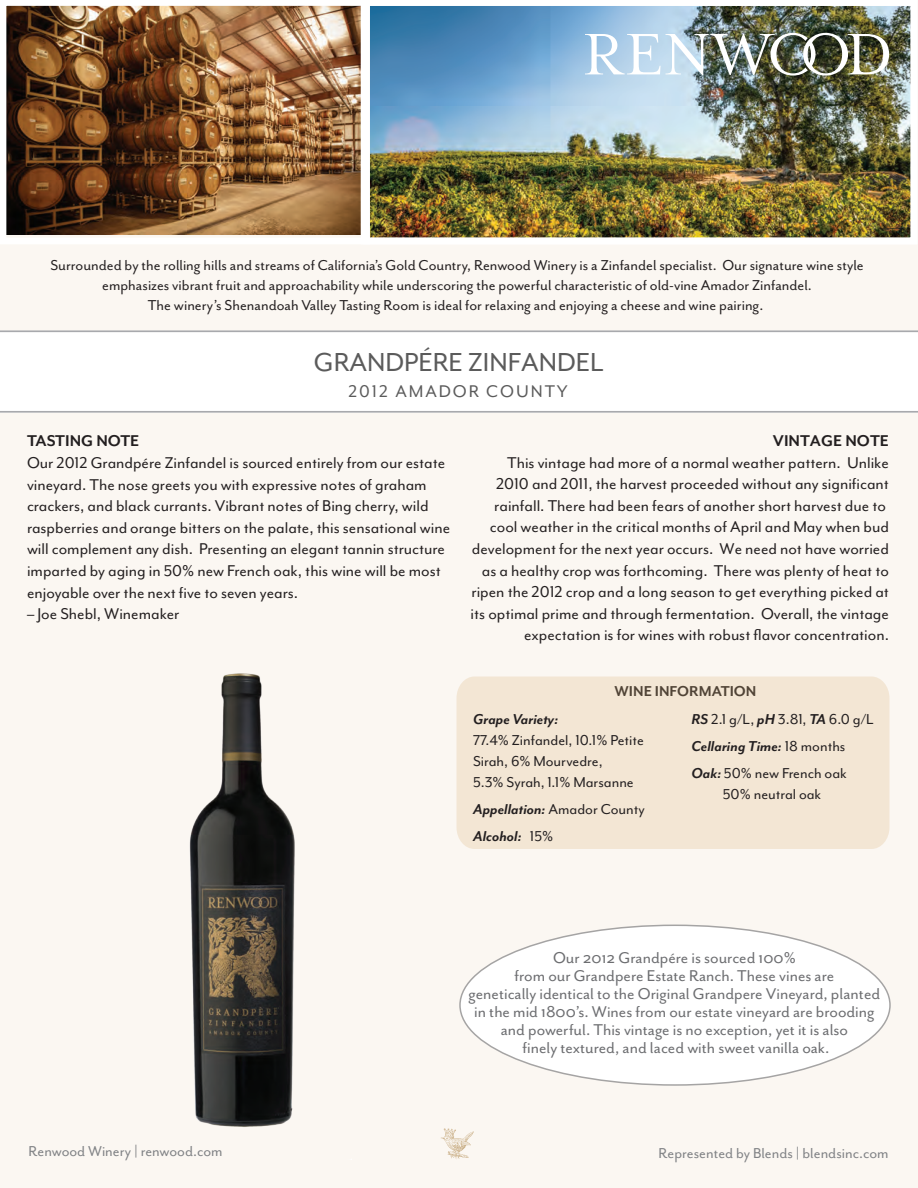
<style>
.page{position:relative;width:918px;height:1188px;background:#fbf7f2}
.page>*{position:absolute;margin:0;border:0;box-sizing:border-box;transform-origin:0 0}
.t1{font:30px "Mr Eaves Mod OT";color:#5b5b5b}
.t2{font:19.5px "Mr Eaves Mod OT";letter-spacing:.1em;color:#5b5b5b}
.t3{font:18px/21.6px "Mr Eaves Mod OT";color:#231f20}
.t4{font:18px/18px "Mr Eaves San OT";color:#6c6d70;text-align:center}
.t5{font:700 18px "Mr Eaves Mod OT";color:#231f20}
.t6{font:16.5px/19.8px "Mr Eaves San OT";color:#231f20;text-align:center}
.t7{font:16.5px/21px "Mr Eaves Mod OT";color:#231f20}
.t8{font:16.5px "Mr Eaves San OT";color:#808285}
.t9{font:italic 700 16.5px/27px "Mr Eaves Mod OT";color:#231f20}
.t10{font:700 16.5px "Mr Eaves Mod OT";color:#231f20}
.s1{font-weight:400;font-style:normal}
.s2{font-weight:700;font-style:italic}
</style>
<div class="page">
<img style="left:8px;top:8px;width:353px;height:226px">
<img style="left:371px;top:8px;width:538px;height:228px">
<div style="left:0;top:331px;width:918px;height:81px;background:#fff"></div>
<div style="left:0;top:0;width:370px;height:244px;border:7px solid #fff"></div>
<img style="left:585px;top:33px;width:304px;height:43px">
<hr style="left:0;top:330px;width:918px;height:2px;background:#a8a9ad">
<hr style="left:0;top:411px;width:918px;height:2px;background:#a8a9ad">
<div style="left:456px;top:676px;width:434px;height:173px;background:#f3e6d4"></div>
<svg style="left:441px;top:1128px;width:33px;height:31px"></svg>
<div style="left:361px;top:0;width:556px;height:244px;border:7px solid #fff"></div>
<div style="left:460px;top:925px;width:430px;height:160px;background:#fff;border-radius:50%"></div>
<img style="left:189px;top:673px;width:106px;height:454px">
<p class="t6" style="left:50px;top:256px;width:815px">Surrounded by the rolling hills and streams of California’s Gold Country, Renwood Winery is a Zinfandel specialist. Our signature wine style emphasizes vibrant fruit and approachability while underscoring the powerful characteristic of old-vine Amador Zinfandel.<br>The winery’s Shenandoah Valley Tasting Room is ideal for relaxing and enjoying a cheese and wine pairing.</p>
<h1 class="t1" style="left:314px;top:346px;width:291px">GRANDPÉRE ZINFANDEL</h1>
<p class="t2" style="left:349px;top:381px;width:221px">2012 AMADOR COUNTY</p>
<p class="t5" style="left:27px;top:431px;width:114px">TASTING NOTE</p>
<p class="t3" style="left:27px;top:452px;width:425px">Our 2012 Grandpére Zinfandel is sourced entirely from our estate vineyard. The nose greets you with expressive notes of graham crackers, and black currants. Vibrant notes of Bing cherry, wild raspberries and orange bitters on the palate, this sensational wine will complement any dish. Presenting an elegant tannin structure imparted by aging in 50% new French oak, this wine will be most enjoyable over the next five to seven years.</p>
<p class="t3" style="left:27px;top:603px;width:154px">– Joe Shebl, Winemaker</p>
<p class="t5" style="left:773px;top:431px;width:118px">VINTAGE NOTE</p>
<p class="t3" style="left:471px;top:452px;width:420px;text-align:right">This vintage had more of a normal weather pattern. Unlike 2010 and 2011, the harvest proceeded without any significant rainfall. There had been fears of another short harvest due to cool weather in the critical months of April and May when bud development for the next year occurs. We need not have worried as a healthy crop was forthcoming. There was plenty of heat to ripen the 2012 crop and a long season to get everything picked at its optimal prime and through fermentation. Overall, the vintage expectation is for wines with robust flavor concentration.</p>
<p class="t10" style="left:615px;top:683px;width:143px">WINE INFORMATION</p>
<p class="t9" style="left:473px;top:706px;width:87px">Grape Variety:</p>
<p class="t7" style="left:473px;top:730px;width:172px">77.4% Zinfandel, 10.1% Petite<br>Sirah, 6% Mourvedre,<br>5.3% Syrah, 1.1% Marsanne</p>
<p class="t9" style="left:473px;top:796px;width:173px">Appellation: <span class="s1">Amador County<br></span>Alcohol: <span class="s1">15%</span></p>
<p class="t7" style="left:692px;top:706px;width:184px;line-height:27px"><span class="s2">RS</span> 2.1 g/L, <span class="s2">pH</span> 3.81, <span class="s2">TA</span> 6.0 g/L<br><span class="s2">Cellaring Time:</span> 18 months<br><span class="s2">Oak:</span> 50% new French oak</p>
<p class="t7" style="left:723px;top:784px;width:100px">50% neutral oak</p>
<p class="t4" style="left:469px;top:949px;width:413px">Our 2012 Grandpére is sourced 100%<br>from our Grandpere Estate Ranch. These vines are<br>genetically identical to the Original Grandpere Vineyard, planted in the mid 1800’s. Wines from our estate vineyard are brooding and powerful. This vintage is no exception, yet it is also<br>finely textured, and laced with sweet vanilla oak.</p>
<p class="t8" style="left:29px;top:1142px;width:196px">Renwood Winery | renwood.com</p>
<p class="t8" style="left:659px;top:1144px;width:232px">Represented by Blends | blendsinc.com</p>
</div>
